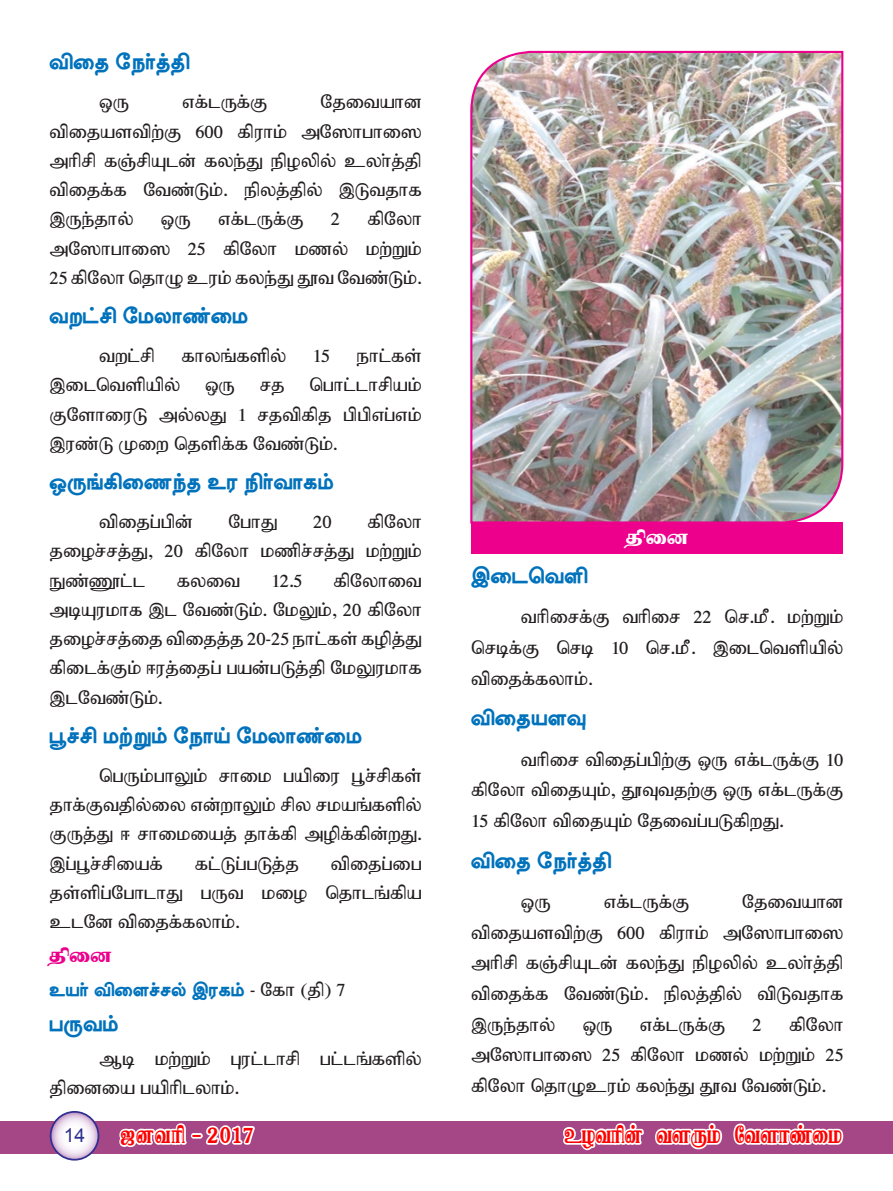
<style>
.page{position:relative;width:893px;height:1191px;background:#fff}
.page>*{position:absolute;margin:0;border:0;box-sizing:border-box;transform-origin:0 0}
.t1{font:32.2px "B581 TAM Suresh";letter-spacing:.04em;color:#f00;scale:.87 1}
.t2{font:26.25px "Tamil Manthra Bold";color:#ec008c}
.t3{font:26.25px "Tamil Manthra Bold";color:#fff}
.t4{font:24.5px "Tamil Nandhu";color:#0072bc}
.t5{font:21px/29.2px "Tamil Aiswarya Normal";color:#231f20;text-align:justify}
.t6{font:21px "Tamil Nandhu";color:#0072bc}
.s1{font-family:"Tamil Aiswarya Normal";color:#231f20}
.s2{font-family:"Arial";font-size:19.25px;color:#2e3092}
</style>
<div class="page">
<div style="left:0;top:1121px;width:893px;height:32px;background:#a54786"></div>
<svg style="left:97px;top:1123px;width:91px;height:31px"></svg>
<div style="left:191px;top:1133px;width:12px;height:5px;border:4px solid #fff"></div>
<svg style="left:203px;top:1125px;width:55px;height:29px"></svg>
<svg style="left:560px;top:1122px;width:86px;height:32px"></svg>
<svg style="left:652px;top:1123px;width:73px;height:31px"></svg>
<svg style="left:732px;top:1122px;width:114px;height:32px"></svg>
<svg style="left:51px;top:1111px;width:47px;height:48px;background:#e8dcec"></svg>
<div style="left:50px;top:1111px;width:49px;height:49px;border:2px solid #2e3092;border-radius:50%"></div>
<div style="left:472px;top:523px;width:371px;height:31px;background:#ec008c"></div>
<img style="left:470px;top:50px;width:374px;height:474px">
<p class="t4" style="left:50px;top:50px;width:142px">tpij neh;j;jp</p>
<p class="t5" style="left:99px;top:88px;width:31px">xU</p>
<p class="t5" style="left:182px;top:88px;width:87px">vf;lUf;F</p>
<p class="t5" style="left:50px;top:88px;width:374px;text-indent:271px">njitahd tpijastpw;F 600 fpuhk; mn!hghi! mhprp f";rpa[ld;fye;J epHypy;cyh;j;jp tpijf;f ntz;Lk;. epyj;jpy; ,Ltjhf ,Ue;jhy; xU</p>
<p class="t5" style="left:50px;top:205px;width:383px;text-align:left;text-indent:318px">fpnyh mn!hghi! 25 fpnyh kzy; kw;Wk;<br>25 fpnyh bjhG cuk;fye;J J}t ntz;Lk;.</p>
<p class="t4" style="left:50px;top:303px;width:200px">twl;rp nkyhz;ik</p>
<p class="t5" style="left:99px;top:342px;width:57px">twl;rp</p>
<p class="t5" style="left:182px;top:342px;width:150px">fhy';fspy; 15</p>
<p class="t5" style="left:218px;top:205px;width:87px">vf;lUf;F</p>
<p class="t5" style="left:331px;top:205px;width:11px">2</p>
<p class="t5" style="left:50px;top:342px;width:383px;text-indent:307px">ehl;fs; ,ilbtspapy; xU rj bghl;lhrpak; FnshiuL my;yJ 1 rjtpfpj gpgpvg;vk; ,uz;L Kiw bjspf;f ntz;Lk;.</p>
<p class="t4" style="left:50px;top:469px;width:295px">xU';fpize;j cu eph;thfk;</p>
<p class="t5" style="left:99px;top:508px;width:104px">tpijg;gpd;</p>
<p class="t5" style="left:228px;top:508px;width:50px">nghJ</p>
<p class="t5" style="left:313px;top:508px;width:20px">20</p>
<p class="t5" style="left:50px;top:508px;width:383px;text-align:left;text-indent:318px">fpnyh jiHr;rj;J/ 20 fpnyh kzpr;rj;J kw;Wk;<br>Ez;q}l;l</p>
<p class="t5" style="left:50px;top:566px;width:374px;text-indent:284px">fpnyhit moa[ukhf ,l ntz;Lk;. nkYk;/ 20 fpnyh jiHr;rj;ij tpijj;j 20-25 ehl;fs;fHpj;J fpilf;Fk;&lt;uj;ijg;gad;gLj;jp nkYukhf ,lntz;Lk;.</p>
<p class="t4" style="left:50px;top:723px;width:314px">g{r;rp kw;Wk;neha;nkyhz;ik</p>
<p class="t5" style="left:50px;top:761px;width:383px;text-align:left;text-indent:50px">bgUk;ghYk; rhik gapiu g{r;rpfs; jhf;Ftjpy;iy vd;whYk;rpy rka';fspy;<br>FUj;J &lt; rhikiaj;jhf;fp mHpf;fpd;wJ. ,g;g{r;rpiaf;</p>
<p class="t5" style="left:177px;top:566px;width:65px">fyit</p>
<p class="t5" style="left:272px;top:566px;width:32px">12.5</p>
<p class="t5" style="left:50px;top:849px;width:374px;text-indent:281px">tpijg;ig js;spg;nghlhJ gUt kiH bjhl';fpa clnd tpijf;fyhk;.</p>
<p class="t2" style="left:50px;top:941px;width:64px">jpid</p>
<p class="t6" style="left:50px;top:979px;width:297px">cah;tpisr;ry;,ufk;<span class="s1">- nfh (jp) 7</span></p>
<p class="t4" style="left:50px;top:1011px;width:80px">gUtk;</p>
<p class="t5" style="left:50px;top:1044px;width:383px;text-indent:50px">Mo kw;Wk; g[ul;lhrp gl;l';fspy; jpidia gaphplyhk;.</p>
<p class="t5" style="left:195px;top:849px;width:105px">fl;Lg;gLj;j</p>
<p class="t3" style="left:626px;top:523px;width:64px">jpid</p>
<p class="t4" style="left:471px;top:563px;width:118px">,ilbtsp</p>
<p class="t5" style="left:471px;top:602px;width:383px;line-height:30.6px;text-indent:50px">thpirf;F thpir 22 br.kP. kw;Wk; brof;F bro 10 br.kP. ,ilbtspapy; tpijf;fyhk;.</p>
<p class="t4" style="left:471px;top:705px;width:121px">tpijast[</p>
<p class="t5" style="left:471px;top:745px;width:374px;line-height:30.6px;text-indent:50px">thpir tpijg;gpw;F xU vf;lUf;F 10 fpnyh tpija[k;/ J}t[tjw;F xU vf;lUf;F 15 fpnyh tpija[k;njitg;gLfpwJ.</p>
<p class="t4" style="left:471px;top:848px;width:142px">tpij neh;j;jp</p>
<p class="t5" style="left:521px;top:888px;width:31px">xU</p>
<p class="t5" style="left:604px;top:888px;width:87px">vf;lUf;F</p>
<p class="t5" style="left:471px;top:887px;width:374px;line-height:30.6px;text-indent:271px">njitahd tpijastpw;F 600 fpuhk; mn!hghi! mhprp f";rpa[ld;fye;J epHypy;cyh;j;jp tpijf;f ntz;Lk;. epyj;jpy; tpLtjhf ,Ue;jhy; xU</p>
<p class="t5" style="left:471px;top:1009px;width:374px;line-height:30.6px;text-indent:318px">fpnyh mn!hghi! 25 fpnyh kzy;kw;Wk;25 fpnyh bjhGcuk;fye;J J}t ntz;Lk;.</p>
<p class="t5" style="left:640px;top:1010px;width:87px">vf;lUf;F</p>
<p class="t5" style="left:752px;top:1010px;width:11px">2</p>
<h1 class="t1" style="left:64px;top:1117px;width:220px"><span class="s2">14</span> üùõK &amp; 2017</h1>
<h1 class="t1" style="left:564px;top:1117px;width:320px">àöõK¡ õ÷¼‹ «õ÷£‡¬ñ</h1>
</div>
